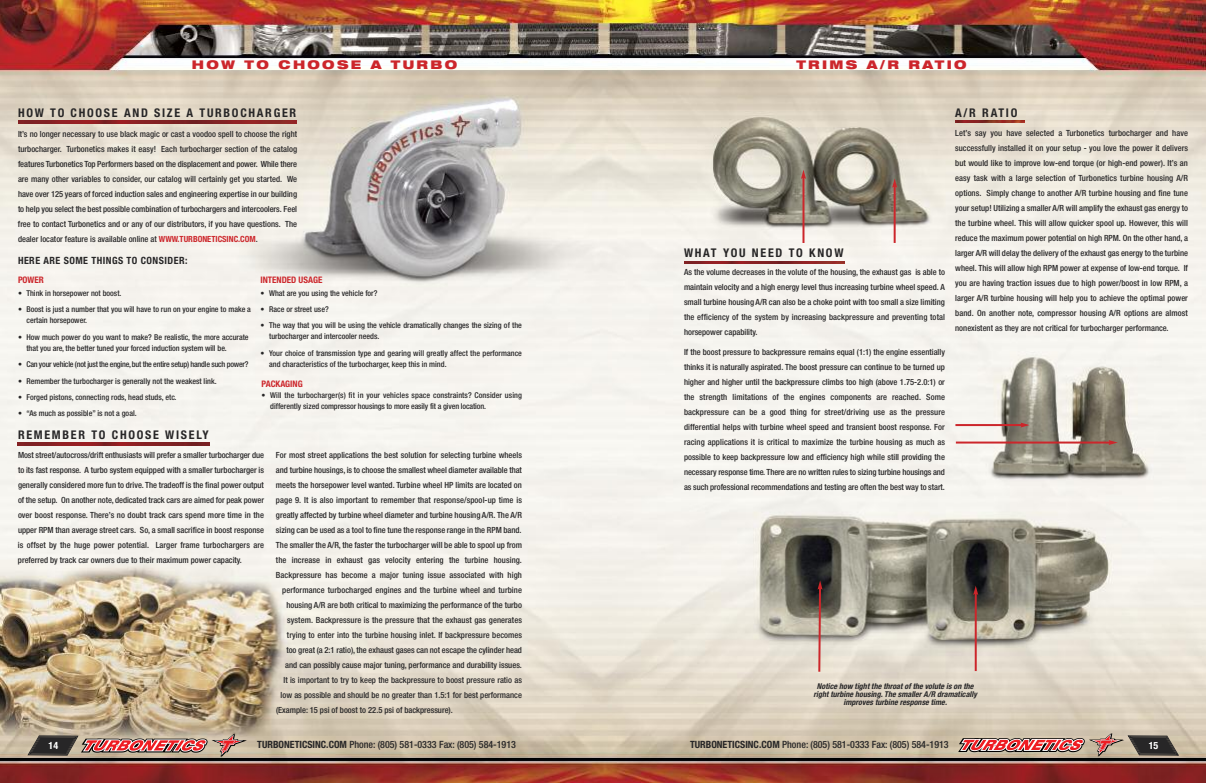
<style>
.page{position:relative;width:1206px;height:783px;background:#fff}
.page>*{position:absolute;margin:0;border:0;box-sizing:border-box;transform-origin:0 0}
.t1{font:700 condensed 12px "Helvetica Neue";letter-spacing:.145em;color:#272627}
.t2{font:900 expanded 12px "Helvetica Neue";letter-spacing:.19em;color:#cc262b}
.t3{font:500 condensed 10px "Helvetica Neue";color:#272627}
.t4{font:700 condensed 10px "Helvetica Neue";letter-spacing:.045em;color:#272627}
.t5{font:700 condensed 10px "Helvetica Neue";color:#fff}
.t6{font:700 condensed 9px "Helvetica Neue";color:#cc262b}
.t7{font:500 condensed 8.5px/15px "Helvetica Neue";color:#272627;text-align:justify}
.t8{font:500 condensed 8px/11px "Helvetica Neue";color:#272627}
.t9{font:italic 700 condensed 8px/8px "Helvetica Neue";letter-spacing:.005em;color:#272627;text-align:center}
.t10{font:500 condensed 8px "Helvetica Neue";letter-spacing:-.025em;color:#272627}
.s1{font-weight:700;color:#cc262b}
.s2{font-weight:700}
</style>
<div class="page">
<img style="left:612px;top:0;width:594px;height:783px">
<svg style="left:958px;top:733px;width:221px;height:24px;background:#ad877b"></svg>
<img style="left:0;top:0;width:612px;height:783px">
<svg style="left:28px;top:733px;width:219px;height:24px;background:#ab8478"></svg>
<img style="left:955px;top:121px;width:70px;height:2px">
<img style="left:18px;top:121px;width:278px;height:2px">
<svg style="left:817px;top:580px;width:6px;height:94px"></svg>
<hr style="left:975px;top:593px;width:2px;height:78px;background:#cc262b">
<svg style="left:973px;top:586px;width:5px;height:9px"></svg>
<hr style="left:803px;top:177px;width:2px;height:66px;background:#cc262b">
<svg style="left:801px;top:170px;width:5px;height:9px"></svg>
<hr style="left:894px;top:186px;width:2px;height:57px;background:#cc262b">
<svg style="left:892px;top:178px;width:5px;height:10px"></svg>
<hr style="left:955px;top:424px;width:67px;height:2px;background:#cc262b">
<svg style="left:1020px;top:423px;width:10px;height:5px"></svg>
<hr style="left:956px;top:442px;width:154px;height:2px;background:#cc262b">
<svg style="left:1109px;top:440px;width:9px;height:5px"></svg>
<img style="left:684px;top:262px;width:161px;height:2px">
<img style="left:18px;top:443px;width:192px;height:2px">
<h1 class="t2" style="left:192px;top:60px;width:267px">HOW TO CHOOSE A TURBO</h1>
<h1 class="t2" style="left:796px;top:60px;width:172px">TRIMS A/R RATIO</h1>
<h1 class="t1" style="left:18px;top:108px;width:280px">HOW TO CHOOSE AND SIZE A TURBOCHARGER</h1>
<p class="t7" style="left:18px;top:127px;width:281px">It’s no longer necessary to use black magic or cast a voodoo spell to choose the right turbocharger. Turbonetics makes it easy! Each turbocharger section of the catalog features Turbonetics Top Performers based on the displacement and power. While there are many other variables to consider, our catalog will certainly get you started. We have over 125 years of forced induction sales and engineering expertise in our building to help you select the best possible combination of turbochargers and intercoolers. Feel free to contact Turbonetics and or any of our distributors, if you have questions. The dealer locator feature is available online at <span class="s1">WWW.TURBONETICSINC.COM</span>.</p>
<p class="t4" style="left:18px;top:257px;width:171px">HERE ARE SOME THINGS TO CONSIDER:</p>
<p class="t6" style="left:18px;top:277px;width:27px">POWER</p>
<p class="t8" style="left:18px;top:288px;width:105px">• Think in horsepower not boost.</p>
<p class="t8" style="left:26px;top:305px;width:226px;text-indent:-8px">• Boost is just a number that you will have to run on your engine to make a certain horsepower.</p>
<p class="t8" style="left:26px;top:332px;width:224px;text-indent:-8px">• How much power do you want to make? Be realistic, the more accurate that you are, the better tuned your forced induction system will be.</p>
<p class="t10" style="left:18px;top:362px;width:232px">• Can your vehicle (not just the engine, but the entire setup) handle such power?</p>
<p class="t8" style="left:18px;top:376px;width:200px">• Remember the turbocharger is generally not the weakest link.</p>
<p class="t8" style="left:18px;top:392px;width:160px">• Forged pistons, connecting rods, head studs, etc.</p>
<p class="t8" style="left:18px;top:409px;width:120px">• “As much as possible” is not a goal.</p>
<p class="t6" style="left:260px;top:276px;width:63px">INTENDED USAGE</p>
<p class="t8" style="left:260px;top:288px;width:119px">• What are you using the vehicle for?</p>
<p class="t8" style="left:260px;top:304px;width:70px">• Race or street use?</p>
<p class="t8" style="left:269px;top:321px;width:254px;text-indent:-9px">• The way that you will be using the vehicle dramatically changes the sizing of the turbocharger and intercooler needs.</p>
<p class="t8" style="left:269px;top:348px;width:254px;text-indent:-9px">• Your choice of transmission type and gearing will greatly affect the performance and characteristics of the turbocharger, keep this in mind.</p>
<p class="t6" style="left:262px;top:381px;width:43px">PACKAGING</p>
<p class="t8" style="left:270px;top:391px;width:253px;text-indent:-9px">• Will the turbocharger(s) fit in your vehicles space constraints? Consider using differently sized compressor housings to more easily fit a given location.</p>
<h1 class="t1" style="left:18px;top:430px;width:192px">REMEMBER TO CHOOSE WISELY</h1>
<p class="t7" style="left:18px;top:449px;width:248px">Most street/autocross/drift enthusiasts will prefer a smaller turbocharger due to its fast response. A turbo system equipped with a smaller turbocharger is generally considered more fun to drive. The tradeoff is the final power output of the setup. On another note, dedicated track cars are aimed for peak power over boost response. There’s no doubt track cars spend more time in the upper RPM than average street cars. So, a small sacrifice in boost response is offset by the huge power potential. Larger frame turbochargers are preferred by track car owners due to their maximum power capacity.</p>
<p class="t7" style="left:276px;top:448px;width:248px">For most street applications the best solution for selecting turbine wheels</p>
<p class="t7" style="left:276px;top:463px;width:248px">and turbine housings, is to choose the smallest wheel diameter available that</p>
<p class="t7" style="left:276px;top:478px;width:248px">meets the horsepower level wanted. Turbine wheel HP limits are located on</p>
<p class="t7" style="left:276px;top:493px;width:248px">page 9. It is also important to remember that response/spool-up time is</p>
<p class="t7" style="left:276px;top:508px;width:248px">greatly affected by turbine wheel diameter and turbine housing A/R. The A/R</p>
<p class="t7" style="left:276px;top:523px;width:247px">sizing can be used as a tool to fine tune the response range in the RPM band.</p>
<p class="t7" style="left:276px;top:538px;width:247px">The smaller the A/R, the faster the turbocharger will be able to spool up from</p>
<p class="t7" style="left:276px;top:553px;width:248px">the increase in exhaust gas velocity entering the turbine housing.</p>
<p class="t7" style="left:276px;top:568px;width:247px">Backpressure has become a major tuning issue associated with high</p>
<p class="t7" style="left:282px;top:583px;width:241px">performance turbocharged engines and the turbine wheel and turbine</p>
<p class="t7" style="left:287px;top:598px;width:237px">housing A/R are both critical to maximizing the performance of the turbo</p>
<p class="t7" style="left:287px;top:613px;width:236px">system. Backpressure is the pressure that the exhaust gas generates</p>
<p class="t7" style="left:287px;top:628px;width:237px">trying to enter into the turbine housing inlet. If backpressure becomes</p>
<p class="t7" style="left:286px;top:643px;width:237px">too great (a 2:1 ratio), the exhaust gases can not escape the cylinder head</p>
<p class="t7" style="left:285px;top:658px;width:238px">and can possibly cause major tuning, performance and durability issues.</p>
<p class="t7" style="left:283px;top:673px;width:240px">It is important to try to keep the backpressure to boost pressure ratio as</p>
<p class="t7" style="left:281px;top:688px;width:243px">low as possible and should be no greater than 1.5:1 for best performance</p>
<p class="t7" style="left:276px;top:703px;width:178px">(Example: 15 psi of boost to 22.5 psi of backpressure).</p>
<p class="t5" style="left:49px;top:742px;width:11px">14</p>
<p class="t3" style="left:257px;top:741px;width:260px"><span class="s2">TURBONETICSINC.COM</span> Phone: (805) 581-0333 Fax: (805) 584-1913</p>
<h1 class="t1" style="left:684px;top:249px;width:161px">WHAT YOU NEED TO KNOW</h1>
<p class="t7" style="left:684px;top:265px;width:263px">As the volume decreases in the volute of the housing, the exhaust gas is able to maintain velocity and a high energy level thus increasing turbine wheel speed. A small turbine housing A/R can also be a choke point with too small a size limiting the efficiency of the system by increasing backpressure and preventing total horsepower capability.</p>
<p class="t7" style="left:684px;top:345px;width:263px">If the boost pressure to backpressure remains equal (1:1) the engine essentially thinks it is naturally aspirated. The boost pressure can continue to be turned up higher and higher until the backpressure climbs too high (above 1.75-2.0:1) or the strength limitations of the engines components are reached. Some backpressure can be a good thing for street/driving use as the pressure differential helps with turbine wheel speed and transient boost response. For racing applications it is critical to maximize the turbine housing as much as possible to keep backpressure low and efficiency high while still providing the necessary response time. There are no written rules to sizing turbine housings and as such professional recommendations and testing are often the best way to start.</p>
<h1 class="t1" style="left:955px;top:108px;width:64px">A/R RATIO</h1>
<p class="t7" style="left:955px;top:126px;width:234px">Let’s say you have selected a Turbonetics turbocharger and have successfully installed it on your setup - you love the power it delivers but would like to improve low-end torque (or high-end power). It’s an easy task with a large selection of Turbonetics turbine housing A/R options. Simply change to another A/R turbine housing and fine tune your setup! Utilizing a smaller A/R will amplify the exhaust gas energy to the turbine wheel. This will allow quicker spool up. However, this will reduce the maximum power potential on high RPM. On the other hand, a larger A/R will delay the delivery of the exhaust gas energy to the turbine wheel. This will allow high RPM power at expense of low-end torque. If you are having traction issues due to high power/boost in low RPM, a larger A/R turbine housing will help you to achieve the optimal power band. On another note, compressor housing A/R options are almost nonexistent as they are not critical for turbocharger performance.</p>
<p class="t9" style="left:814px;top:683px;width:165px">Notice how tight the throat of the volute is on the right turbine housing. The smaller A/R dramatically improves turbine response time.</p>
<p class="t3" style="left:690px;top:741px;width:260px"><span class="s2">TURBONETICSINC.COM</span> Phone: (805) 581-0333 Fax: (805) 584-1913</p>
<p class="t5" style="left:1149px;top:742px;width:11px">15</p>
</div>
